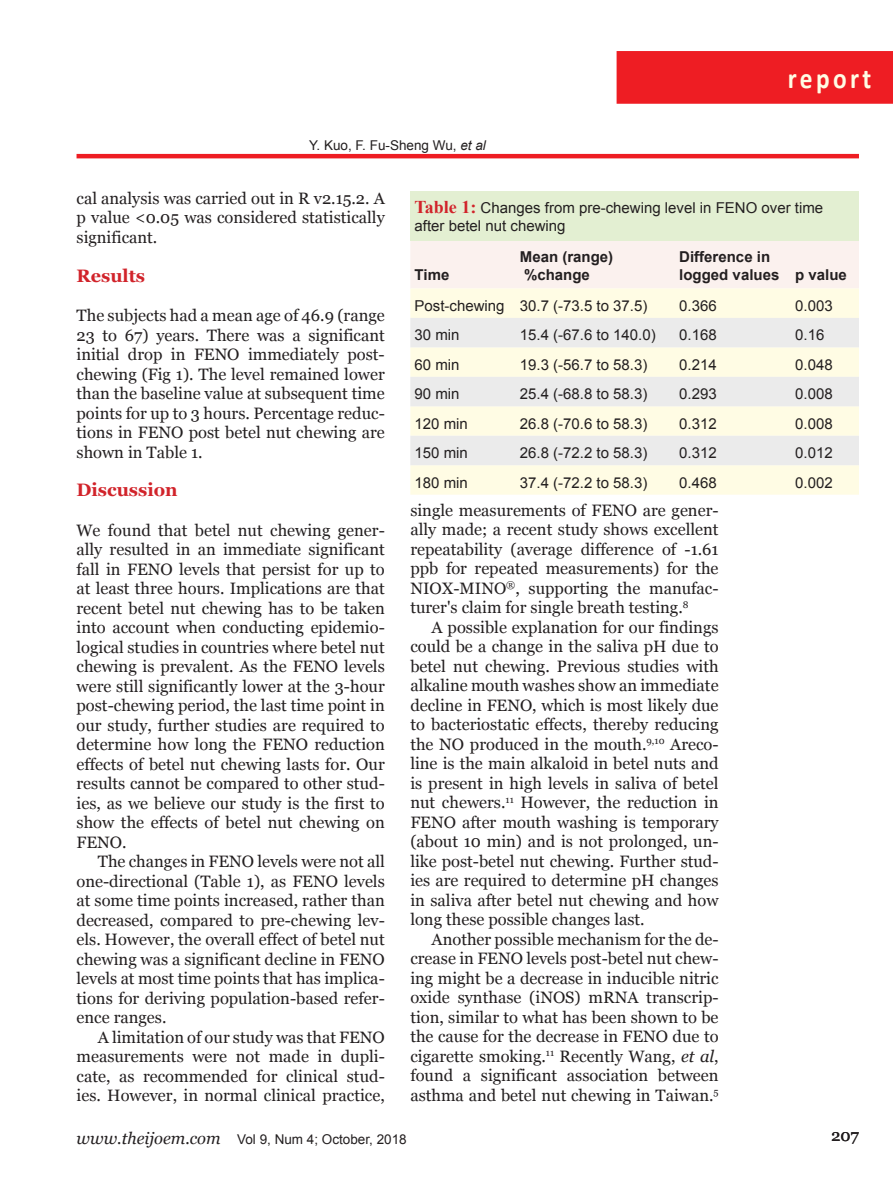
<style>
.page{position:relative;width:893px;height:1191px;background:#fff}
.page>*{position:absolute;margin:0;border:0;box-sizing:border-box;transform-origin:0 0}
.t1{font:700 28.8px "Calibri";letter-spacing:.13em;color:#fffce4;scale:.88 1}
.heading{font:700 18px "Georgia";color:#d1232a}
.body{font:16.5px/19.5px "Georgia";color:#231f20;text-align:justify}
.First_body{font:16.5px/19.5px "Georgia";color:#231f20;text-align:justify}
.Table_line_body{font:15px "Arial";color:#231f20}
.Legend{font:15px/18px "Arial";color:#231f20}
.table_line_2{font:700 15px/18px "Arial";color:#231f20}
.Running_Auth{font:13.5px "Arial";color:#231f20}
.s1{font-style:italic}
.s2{font-family:"Times New Roman";font-weight:700;font-size:18px;color:#d1232a}
.s3{font-family:"Georgia";font-style:italic;font-size:16.5px}
</style>
<div class="page">
<hr style="left:77px;top:154px;width:782px;height:4px;background:#ee1d23">
<div style="left:617px;top:51px;width:276px;height:53px;background:#ee1d23"></div>
<div style="left:410px;top:191px;width:449px;height:50px;background:#e3efd2"></div>
<div style="left:410px;top:241px;width:449px;height:47px;background:#fbf1ee"></div>
<div style="left:410px;top:288px;width:449px;height:207px;background:#fffce4"></div>
<svg style="left:410px;top:318px;width:449px;height:147px;background:#f3f1e8"></svg>
<p class="Running_Auth" style="left:309px;top:136px;width:178px">Y. Kuo, F. Fu-Sheng Wu, <span class="s1">et al</span></p>
<h1 class="t1" style="left:788px;top:60px;width:96px">report</h1>
<p class="body" style="left:77px;top:188px;width:310px">cal analysis was carried out in R v2.15.2. A p value &lt;0.05 was considered statistically significant.</p>
<p class="heading" style="left:77px;top:265px;width:70px">Results</p>
<p class="First_body" style="left:77px;top:305px;width:310px">The subjects had a mean age of 46.9 (range 23 to 67) years. There was a significant initial drop in FENO immediately post&shy;chewing (Fig 1). The level remained lower than the baseline value at subsequent time points for up to 3 hours. Percentage reduc&shy;tions in FENO post betel nut chewing are shown in Table 1.</p>
<p class="heading" style="left:77px;top:480px;width:103px">Discussion</p>
<p class="First_body" style="left:77px;top:520px;width:310px">We found that betel nut chewing gener&shy;ally resulted in an immediate significant fall in FENO levels that persist for up to at least three hours. Implications are that recent betel nut chewing has to be taken into account when conducting epidemio&shy;logical studies in countries where betel nut chewing is prevalent. As the FENO levels were still significantly lower at the 3-hour post-chewing period, the last time point in our study, further studies are required to determine how long the FENO reduction effects of betel nut chewing lasts for. Our results cannot be compared to other stud&shy;ies, as we believe our study is the first to show the effects of betel nut chewing on FENO.</p>
<p class="body" style="left:77px;top:852px;width:310px;text-indent:21px">The changes in FENO levels were not all one-directional (Table 1), as FENO levels at some time points increased, rather than decreased, compared to pre-chewing lev&shy;els. However, the overall effect of betel nut chewing was a significant decline in FENO levels at most time points that has implica&shy;tions for deriving population-based refer&shy;ence ranges.</p>
<p class="body" style="left:77px;top:1027px;width:310px;text-indent:21px">A limitation of our study was that FENO measurements were not made in dupli&shy;cate, as recommended for clinical stud&shy;ies. However, in normal clinical practice,</p>
<p class="Legend" style="left:415px;top:199px;width:410px"><span class="s2">Table 1:</span> Changes from pre-chewing level in FENO over time after betel nut chewing</p>
<p class="table_line_2" style="left:415px;top:266px;width:36px">Time</p>
<p class="table_line_2" style="left:520px;top:248px;width:95px">Mean (range) %change</p>
<p class="table_line_2" style="left:679px;top:248px;width:102px">Difference in logged values</p>
<p class="table_line_2" style="left:795px;top:266px;width:53px">p value</p>
<p class="Table_line_body" style="left:415px;top:296px;width:92px">Post-chewing</p>
<p class="Table_line_body" style="left:520px;top:296px;width:129px">30.7 (-73.5 to 37.5)</p>
<p class="Table_line_body" style="left:679px;top:296px;width:39px">0.366</p>
<p class="Table_line_body" style="left:795px;top:296px;width:39px">0.003</p>
<p class="Table_line_body" style="left:415px;top:325px;width:47px">30 min</p>
<p class="Table_line_body" style="left:520px;top:325px;width:137px">15.4 (-67.6 to 140.0)</p>
<p class="Table_line_body" style="left:679px;top:325px;width:39px">0.168</p>
<p class="Table_line_body" style="left:795px;top:325px;width:31px">0.16</p>
<p class="Table_line_body" style="left:415px;top:355px;width:47px">60 min</p>
<p class="Table_line_body" style="left:520px;top:355px;width:129px">19.3 (-56.7 to 58.3)</p>
<p class="Table_line_body" style="left:679px;top:355px;width:39px">0.214</p>
<p class="Table_line_body" style="left:795px;top:355px;width:39px">0.048</p>
<p class="Table_line_body" style="left:415px;top:384px;width:47px">90 min</p>
<p class="Table_line_body" style="left:520px;top:384px;width:129px">25.4 (-68.8 to 58.3)</p>
<p class="Table_line_body" style="left:679px;top:384px;width:39px">0.293</p>
<p class="Table_line_body" style="left:795px;top:384px;width:39px">0.008</p>
<p class="Table_line_body" style="left:415px;top:413px;width:55px">120 min</p>
<p class="Table_line_body" style="left:520px;top:413px;width:129px">26.8 (-70.6 to 58.3)</p>
<p class="Table_line_body" style="left:679px;top:413px;width:39px">0.312</p>
<p class="Table_line_body" style="left:795px;top:413px;width:39px">0.008</p>
<p class="Table_line_body" style="left:415px;top:443px;width:55px">150 min</p>
<p class="Table_line_body" style="left:520px;top:443px;width:129px">26.8 (-72.2 to 58.3)</p>
<p class="Table_line_body" style="left:679px;top:443px;width:39px">0.312</p>
<p class="Table_line_body" style="left:795px;top:443px;width:39px">0.012</p>
<p class="Table_line_body" style="left:415px;top:472px;width:55px">180 min</p>
<p class="Table_line_body" style="left:520px;top:472px;width:129px">37.4 (-72.2 to 58.3)</p>
<p class="Table_line_body" style="left:679px;top:472px;width:39px">0.468</p>
<p class="Table_line_body" style="left:795px;top:472px;width:39px">0.002</p>
<p class="body" style="left:410px;top:500px;width:310px">single measurements of FENO are gener&shy;ally made; a recent study shows excellent repeatability (average difference of -1.61 ppb for repeated measurements) for the NIOX-MINO<sup>®</sup>, supporting the manufac&shy;turer's claim for single breath testing.<sup>8</sup></p>
<p class="body" style="left:410px;top:617px;width:310px;text-indent:21px">A possible explanation for our findings could be a change in the saliva pH due to betel nut chewing. Previous studies with alkaline mouth washes show an immediate decline in FENO, which is most likely due to bacteriostatic effects, thereby reducing the NO produced in the mouth.<sup>9,10</sup> Areco&shy;line is the main alkaloid in betel nuts and is present in high levels in saliva of betel nut chewers.<sup>11</sup> However, the reduction in FENO after mouth washing is temporary (about 10 min) and is not prolonged, un&shy;like post-betel nut chewing. Further stud&shy;ies are required to determine pH changes in saliva after betel nut chewing and how long these possible changes last.</p>
<p class="body" style="left:410px;top:929px;width:310px;text-indent:21px">Another possible mechanism for the de&shy;crease in FENO levels post-betel nut chew&shy;ing might be a decrease in inducible nitric oxide synthase (iNOS) mRNA transcrip&shy;tion, similar to what has been shown to be the cause for the decrease in FENO due to cigarette smoking.<sup>11</sup> Recently Wang, <span class="s1">et al</span>, found a significant association between asthma and betel nut chewing in Taiwan.<sup>5</sup></p>
<p class="Running_Auth" style="left:77px;top:1130px;width:332px"><span class="s3">www.theijoem.com</span> Vol 9, Num 4; October, 2018</p>
<p class="First_body" style="left:831px;top:1125px;width:29px">207</p>
</div>
